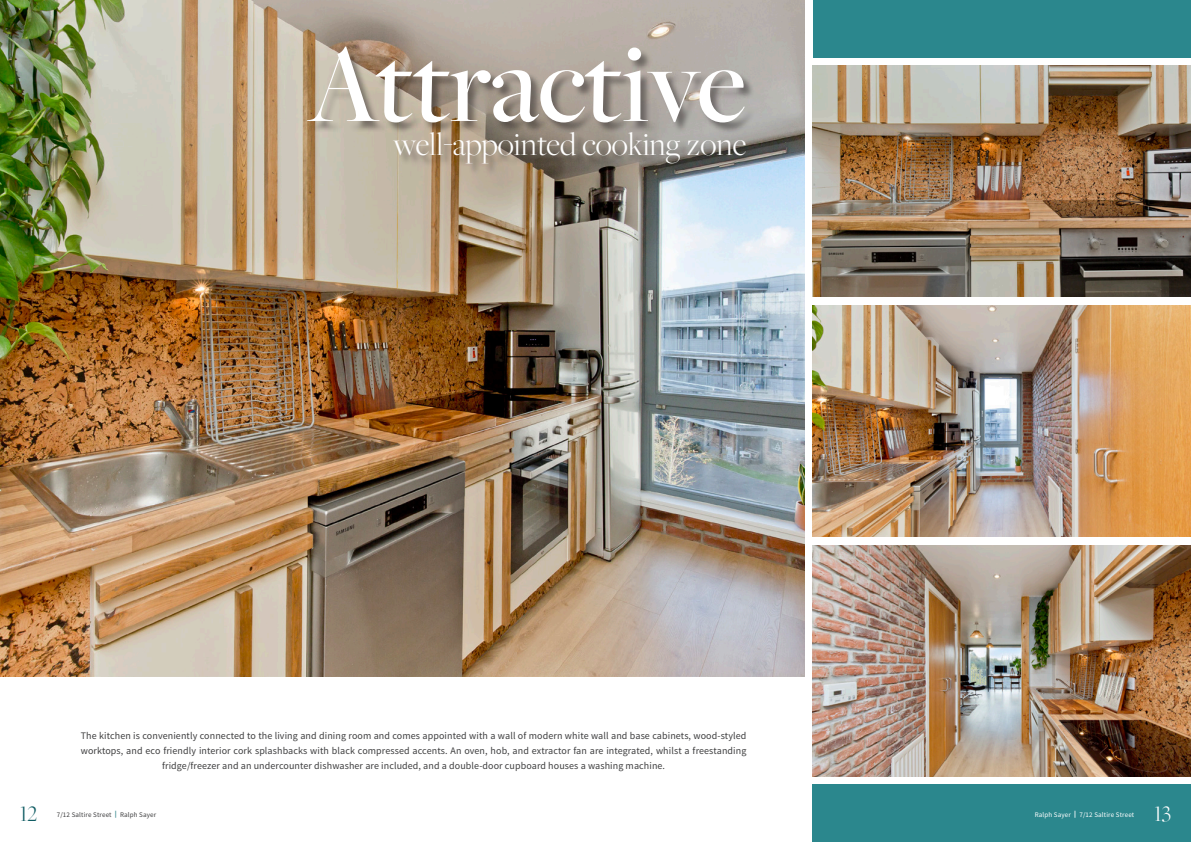
<style>
.page{position:relative;width:1191px;height:842px;background:#fff}
.page>*{position:absolute;margin:0;border:0;box-sizing:border-box;transform-origin:0 0}
.t1{font:500 116.4px "Freight Big Pro";letter-spacing:-.01em;color:#fff}
.t2{font:300 34px "Freight Big Pro";color:#fff}
.t3{font:300 23px "Freight Big Pro";color:#115d64}
.t4{font:300 23px "Freight Big Pro";color:#fff}
.t5{font:10px/15px "Source Sans Pro";letter-spacing:.01em;color:#3e3e3f;text-align:center}
.t6{font:7px "Source Sans Pro";letter-spacing:.02em;color:#3e3e3f}
.t7{font:7px "Source Sans Pro";letter-spacing:.02em;color:#fff}
.s1{font-weight:900;color:#479196}
.s2{font-weight:900}
</style>
<div class="page">
<img style="left:0;top:0;width:804px;height:676px">
<div style="left:813px;top:785px;width:378px;height:57px;background:#2b878d"></div>
<img style="left:813px;top:66px;width:378px;height:231px">
<img style="left:813px;top:305px;width:378px;height:232px">
<img style="left:813px;top:545px;width:378px;height:231px">
<div style="left:814px;top:0;width:377px;height:57px;background:#2b878d"></div>
<div style="left:308px;top:48px;width:449px;height:127px;background:#231f20;opacity:.47"></div>
<p class="t1" style="left:307px;top:7px;width:440px">Attractive</p>
<p class="t2" style="left:393px;top:122px;width:355px">well-appointed cooking zone</p>
<p class="t5" style="left:81px;top:728px;width:667px">The kitchen is conveniently connected to the living and dining room and comes appointed with a wall of modern white wall and base cabinets, wood-styled worktops, and eco friendly interior cork splashbacks with black compressed accents. An oven, hob, and extractor fan are integrated, whilst a freestanding fridge/freezer and an undercounter dishwasher are included, and a double-door cupboard houses a washing machine.</p>
<h3 class="t3" style="left:20px;top:798px;width:19px">12</h3>
<p class="t6" style="left:57px;top:810px;width:101px">7/12 Saltire Street <span class="s1">|</span> Ralph Sayer</p>
<p class="t7" style="left:1034px;top:810px;width:101px">Ralph Sayer <span class="s2">|</span> 7/12 Saltire Street</p>
<h3 class="t4" style="left:1154px;top:798px;width:18px">13</h3>
</div>
